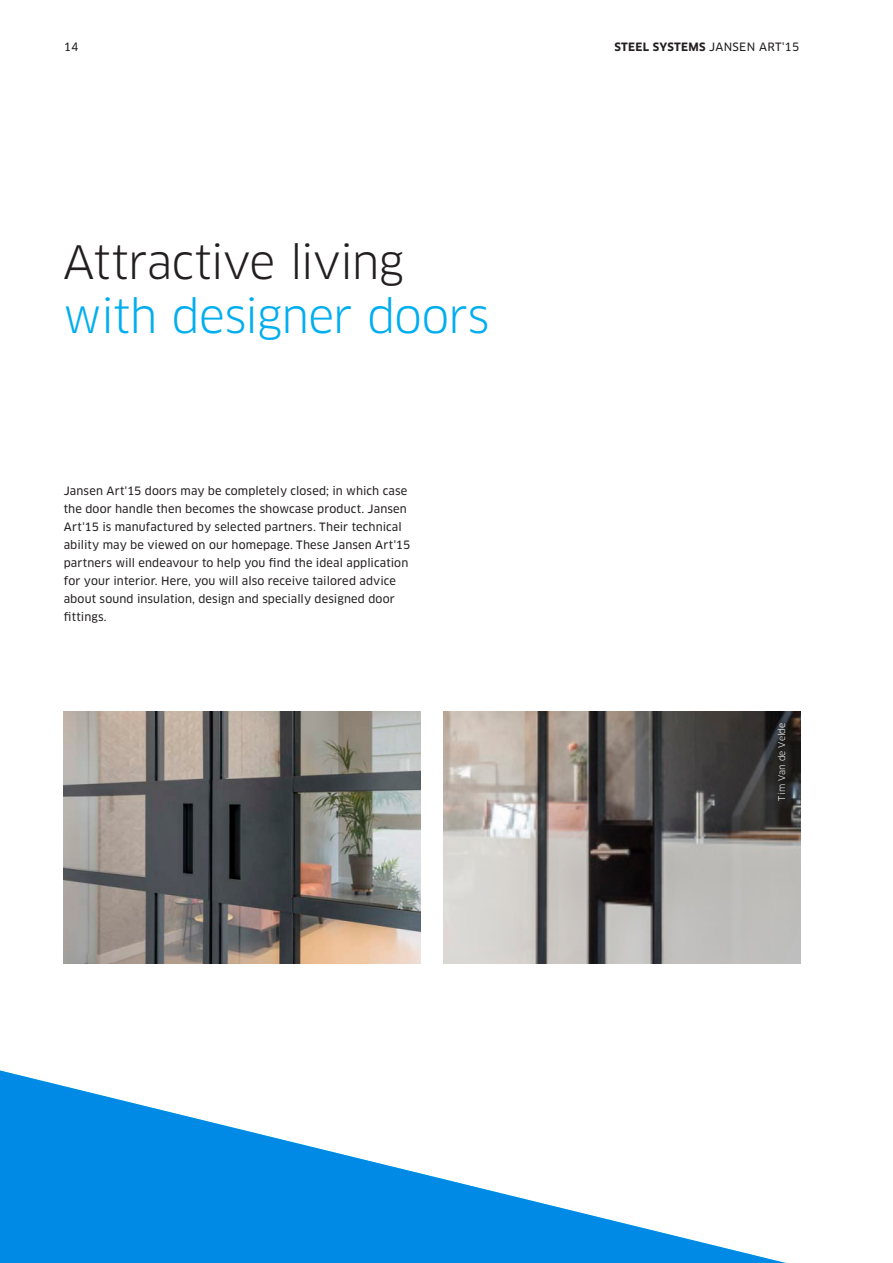
<style>
.page{position:relative;width:893px;height:1263px;background:#fff}
.page>*{position:absolute;margin:0;border:0;box-sizing:border-box;transform-origin:0 0}
.t1{font:45px "Clan Pro";letter-spacing:-.02em;color:#00aeef}
.t2{font:45px "Clan Pro";letter-spacing:-.035em;color:#231f20}
.Fliesstext_positiv{font:11.25px/18px "Clan Pro News";letter-spacing:.01em;color:#231f20}
.t3{font:700 11.25px "Clan Pro";letter-spacing:.03em;color:#231f20}
.t4{font:9px "Clan Pro";letter-spacing:.01em;color:#fff}
.s1{font-family:"Clan Pro News";font-weight:400}
</style>
<div class="page">
<img style="left:64px;top:711px;width:357px;height:252px">
<img style="left:444px;top:711px;width:357px;height:252px">
<svg style="left:0;top:1070px;width:786px;height:193px"></svg>
<p class="Fliesstext_positiv" style="left:64px;top:38px;width:16px">14</p>
<p class="t3" style="left:614px;top:41px;width:186px">STEEL SYSTEMS <span class="s1">JANSEN ART'15</span></p>
<h1 class="t2" style="left:64px;top:236px;width:342px">Attractive living</h1>
<h1 class="t1" style="left:64px;top:290px;width:427px">with designer doors</h1>
<p class="Fliesstext_positiv" style="left:64px;top:482px;width:348px">Jansen Art'15 doors may be completely closed; in which case the door handle then becomes the showcase product. Jansen Art'15 is manufactured by selected partners. Their technical ability may be viewed on our homepage. These Jansen Art'15 partners will endeavour to help you find the ideal application for your interior. Here, you will also receive tailored advice about sound insulation, design and specially designed door fittings.</p>
<p class="t4" style="left:777px;top:800px;width:79px;rotate:-90deg">Tim Van de Velde</p>
</div>
